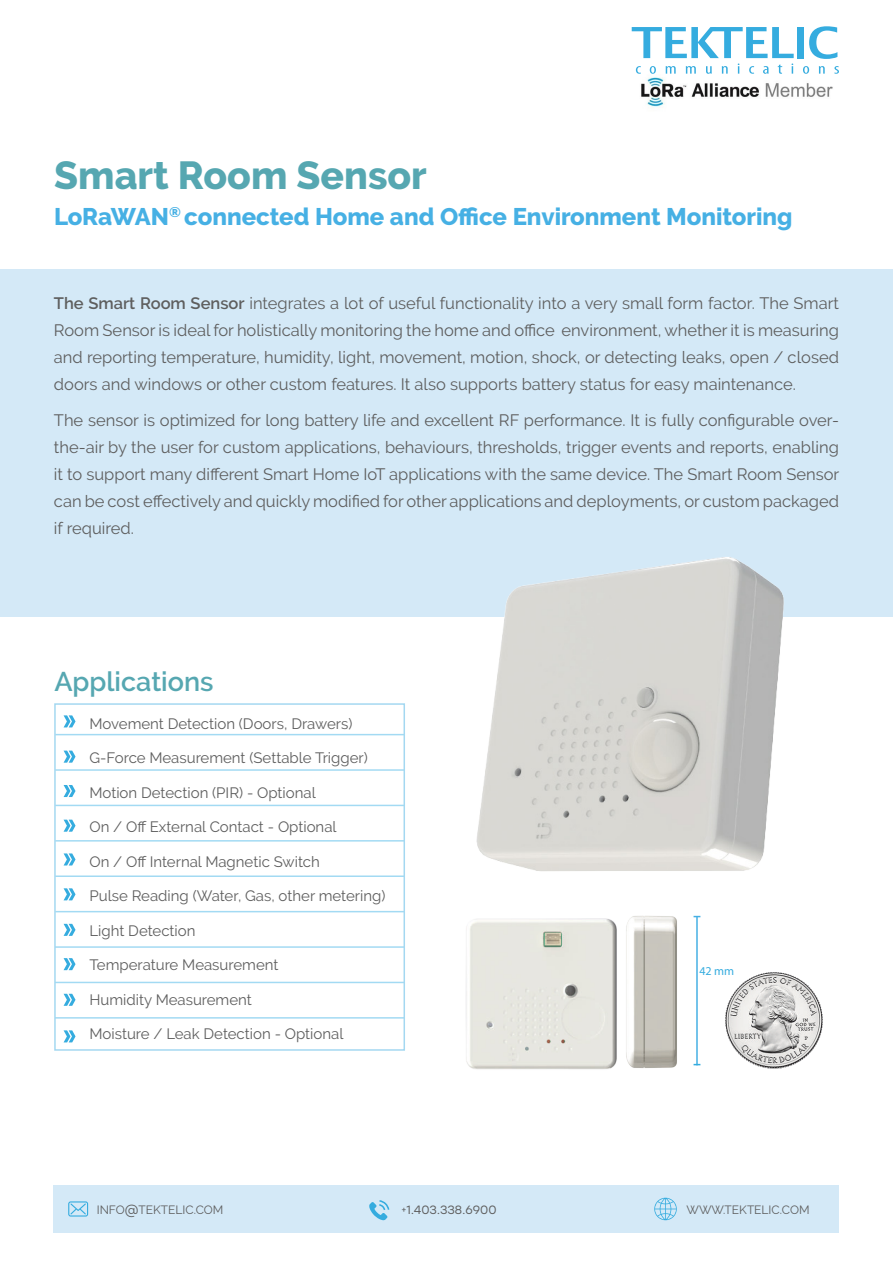
<style>
.page{position:relative;width:893px;height:1263px;background:#fff}
.page>*{position:absolute;margin:0;border:0;box-sizing:border-box;transform-origin:0 0}
.t1{font:800 39px "Raleway";color:#56a7b1}
.small_UPsubtitle{font:600 27px "Raleway";color:#56a7b1}
.t2{font:800 24px "Raleway";color:#46b0e4}
.t3{font:16.5px/27px "Raleway";color:#5e5e5e;text-align:justify}
.Paragraph{font:15px "Raleway";color:#5e5e5e}
.t4{font:12px "Raleway";color:#5e5e5e}
.t5{font:12px "Stolzl";color:#5e5e5e}
.Paragraph_Style_5{font:12px "Myriad Pro";color:#35acdf}
.s1{font-weight:600}
.s2{font-family:"Stolzl"}
.s3{font-family:"Raleway"}
</style>
<div class="page">
<img style="left:641px;top:71px;width:192px;height:36px">
<div style="left:0;top:269px;width:893px;height:347px;background:#d4e9f7"></div>
<svg style="left:636px;top:66px;width:5px;height:8px"></svg>
<svg style="left:650px;top:66px;width:6px;height:8px"></svg>
<svg style="left:666px;top:66px;width:10px;height:8px"></svg>
<svg style="left:686px;top:66px;width:10px;height:8px"></svg>
<svg style="left:706px;top:66px;width:6px;height:8px"></svg>
<svg style="left:722px;top:66px;width:6px;height:8px"></svg>
<svg style="left:749px;top:66px;width:5px;height:8px"></svg>
<svg style="left:763px;top:66px;width:6px;height:8px"></svg>
<svg style="left:778px;top:64px;width:4px;height:10px"></svg>
<svg style="left:791px;top:64px;width:2px;height:10px"></svg>
<svg style="left:803px;top:66px;width:6px;height:8px"></svg>
<svg style="left:819px;top:66px;width:6px;height:8px"></svg>
<svg style="left:834px;top:66px;width:5px;height:8px"></svg>
<svg style="left:632px;top:27px;width:162px;height:31px"></svg>
<div style="left:797px;top:27px;width:7px;height:31px;background:#35acdf"></div>
<svg style="left:809px;top:26px;width:28px;height:33px"></svg>
<div style="left:54px;top:1185px;width:785px;height:48px;background:#d4e9f7"></div>
<svg style="left:68px;top:1201px;width:20px;height:15px"></svg>
<svg style="left:654px;top:1198px;width:23px;height:22px"></svg>
<svg style="left:369px;top:1200px;width:20px;height:20px"></svg>
<img style="left:401px;top:557px;width:452px;height:314px">
<hr style="left:55px;top:734px;width:350px;height:1px;background:#a3daf3">
<hr style="left:55px;top:769px;width:350px;height:2px;background:#a3daf3">
<hr style="left:55px;top:805px;width:350px;height:1px;background:#a3daf3">
<hr style="left:55px;top:840px;width:350px;height:1px;background:#a3daf3">
<hr style="left:55px;top:875px;width:350px;height:2px;background:#a3daf3">
<hr style="left:55px;top:911px;width:350px;height:1px;background:#a3daf3">
<hr style="left:55px;top:946px;width:350px;height:2px;background:#a3daf3">
<hr style="left:55px;top:982px;width:350px;height:1px;background:#a3daf3">
<hr style="left:55px;top:1017px;width:350px;height:1px;background:#a3daf3">
<svg style="left:64px;top:715px;width:12px;height:12px"></svg>
<svg style="left:64px;top:820px;width:12px;height:12px"></svg>
<svg style="left:64px;top:958px;width:12px;height:12px"></svg>
<svg style="left:64px;top:751px;width:12px;height:12px"></svg>
<svg style="left:64px;top:853px;width:12px;height:12px"></svg>
<svg style="left:64px;top:994px;width:12px;height:12px"></svg>
<svg style="left:64px;top:785px;width:12px;height:12px"></svg>
<svg style="left:64px;top:924px;width:12px;height:12px"></svg>
<svg style="left:64px;top:888px;width:12px;height:12px"></svg>
<svg style="left:64px;top:1030px;width:12px;height:12px"></svg>
<div style="left:54px;top:703px;width:351px;height:348px;border:2px solid #a4d8f1"></div>
<img style="left:391px;top:888px;width:226px;height:181px">
<img style="left:626px;top:916px;width:51px;height:152px">
<img style="left:725px;top:972px;width:98px;height:97px">
<hr style="left:696px;top:916px;width:2px;height:149px;background:#46b0e4">
<p class="t1" style="left:54px;top:153px;width:374px">Smart Room Sensor</p>
<p class="t2" style="left:54px;top:203px;width:740px">LoRaWAN<sup>®</sup> connected Home and Office Environment Monitoring</p>
<p class="t3" style="left:54px;top:290px;width:787px"><span class="s1">The Smart Room Sensor</span> integrates a lot of useful functionality into a very small form factor. The Smart Room Sensor is ideal for holistically monitoring the home and office environment, whether it is measuring and reporting temperature, humidity, light, movement, motion, shock, or detecting leaks, open / closed doors and windows or other custom features. It also supports battery status for easy maintenance.</p>
<p class="t3" style="left:54px;top:407px;width:787px">The sensor is optimized for long battery life and excellent RF performance. It is fully configurable over&shy;the-air by the user for custom applications, behaviours, thresholds, trigger events and reports, enabling it to support many different Smart Home IoT applications with the same device. The Smart Room Sensor can be cost effectively and quickly modified for other applications and deployments, or custom packaged if required.</p>
<p class="small_UPsubtitle" style="left:54px;top:666px;width:161px">Applications</p>
<p class="Paragraph" style="left:89px;top:715px;width:264px">Movement Detection (Doors, Drawers)</p>
<p class="Paragraph" style="left:89px;top:749px;width:280px">G-Force Measurement (Settable Trigger)</p>
<p class="Paragraph" style="left:89px;top:784px;width:228px">Motion Detection (PIR) - Optional</p>
<p class="Paragraph" style="left:89px;top:818px;width:249px">On / Off External Contact - Optional</p>
<p class="Paragraph" style="left:89px;top:853px;width:232px">On / Off Internal Magnetic Switch</p>
<p class="Paragraph" style="left:89px;top:887px;width:298px">Pulse Reading (Water, Gas, other metering)</p>
<p class="Paragraph" style="left:89px;top:922px;width:108px">Light Detection</p>
<p class="Paragraph" style="left:89px;top:956px;width:191px">Temperature Measurement</p>
<p class="Paragraph" style="left:89px;top:991px;width:164px">Humidity Measurement</p>
<p class="Paragraph" style="left:89px;top:1025px;width:255px">Moisture / Leak Detection - Optional</p>
<p class="Paragraph_Style_5" style="left:699px;top:964px;width:36px">42 mm</p>
<p class="t4" style="left:97px;top:1202px;width:128px">INFO<span class="s2">@</span>TEKTELIC.COM</p>
<p class="t5" style="left:401px;top:1201px;width:97px"><span class="s3">+</span>1.403.338.6900</p>
<p class="t4" style="left:686px;top:1202px;width:125px">WWW.TEKTELIC.COM</p>
</div>
